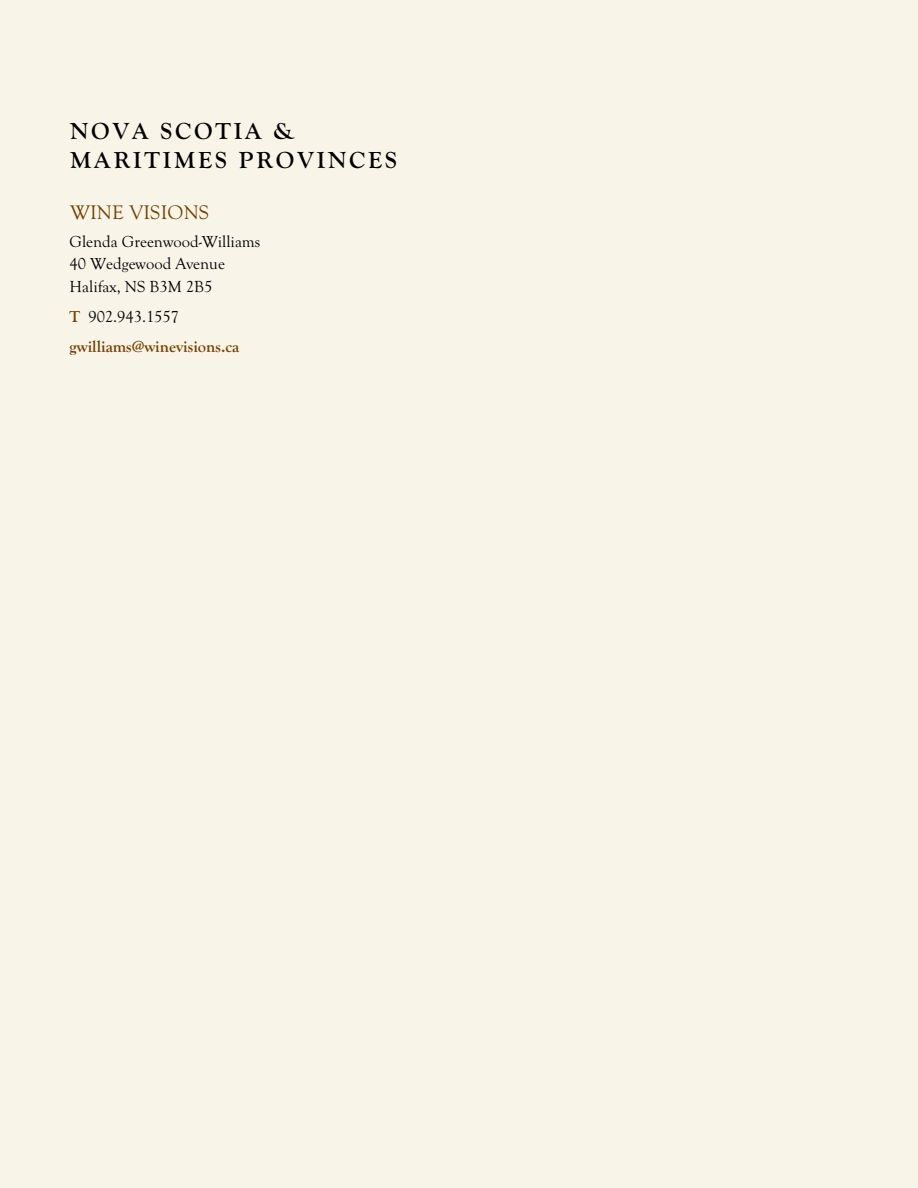
<style>
.page{position:relative;width:918px;height:1188px;background:#fff}
.page>*{position:absolute;margin:0;border:0;box-sizing:border-box;transform-origin:0 0}
.t1{font:700 24px/28.8px "Goudy Old Sty";letter-spacing:.12em;color:#000}
.t2{font:20.4px "Goudy Old Sty";letter-spacing:.01em;color:#753f00}
.t3{font:16.5px/22.5px "Goudy Old Sty";color:#000}
.t4{font:700 16.5px/30px "Goudy Old Sty";color:#753f00}
.s1{font-weight:400;color:#000}
</style>
<div class="page">
<div style="left:0;top:1px;width:918px;height:1187px;background:#f8f4e8"></div>
<h1 class="t1" style="left:70px;top:118px;width:328px">NOVA SCOTIA &amp;<br>MARITIMES PROVINCES</h1>
<p class="t2" style="left:70px;top:201px;width:141px">WINE VISIONS</p>
<p class="t3" style="left:70px;top:230px;width:192px">Glenda Greenwood-Williams<br>40 Wedgewood Avenue<br>Halifax, NS B3M 2B5</p>
<p class="t4" style="left:70px;top:302px;width:171px">T <span class="s1">902.943.1557 </span>gwilliams@winevisions.ca</p>
</div>
